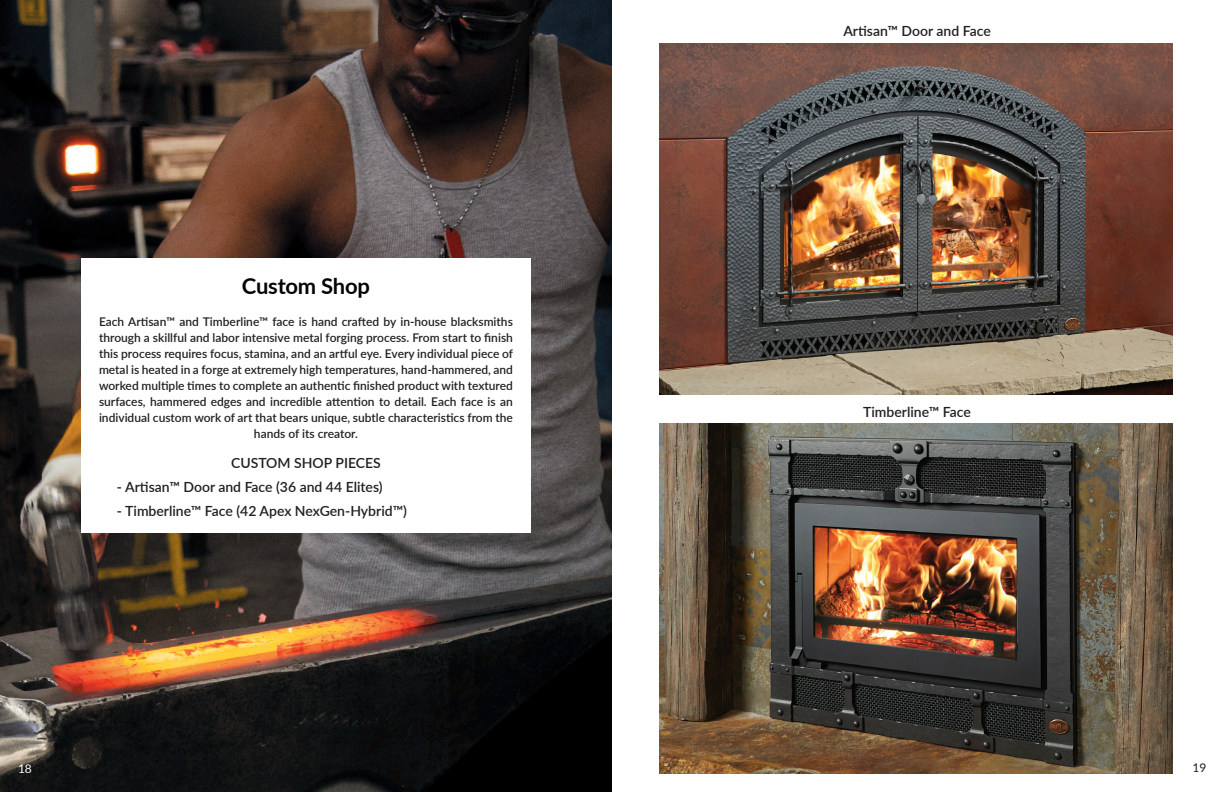
<style>
.page{position:relative;width:1224px;height:792px;background:#fff}
.page>*{position:absolute;margin:0;border:0;box-sizing:border-box;transform-origin:0 0}
.t1{font:700 22px "Lato";letter-spacing:-.01em;color:#040503}
.t2{font:600 14px "Lato";color:#231f20}
.t3{font:600 12px/16px "Lato";color:#231f20;text-align:center}
.t4{font:12px "Lato";color:#231f20}
.t5{font:12px "Lato";color:#fff}
</style>
<div class="page">
<img style="left:660px;top:43px;width:512px;height:351px">
<img style="left:0;top:0;width:612px;height:792px">
<img style="left:660px;top:423px;width:512px;height:351px">
<div style="left:81px;top:259px;width:450px;height:274px;background:#fff"></div>
<h1 class="t1" style="left:242px;top:270px;width:130px">Custom Shop</h1>
<p class="t3" style="left:99px;top:313px;width:416px">Each Artisan™ and Timberline™ face is hand crafted by in-house blacksmiths through a skillful and labor intensive metal forging process. From start to finish this process requires focus, stamina, and an artful eye. Every individual piece of metal is heated in a forge at extremely high temperatures, hand-hammered, and worked multiple times to complete an authentic finished product with textured surfaces, hammered edges and incredible attention to detail. Each face is an individual custom work of art that bears unique, subtle characteristics from the hands of its creator.</p>
<p class="t2" style="left:231px;top:453px;width:151px">CUSTOM SHOP PIECES</p>
<p class="t2" style="left:117px;top:477px;width:267px">- Artisan™ Door and Face (36 and 44 Elites)</p>
<p class="t2" style="left:117px;top:501px;width:292px">- Timberline™ Face (42 Apex NexGen-Hybrid™)</p>
<p class="t5" style="left:18px;top:760px;width:15px">18</p>
<p class="t2" style="left:843px;top:21px;width:149px">Artisan™ Door and Face</p>
<p class="t2" style="left:863px;top:401px;width:109px">Timberline™ Face</p>
<p class="t4" style="left:1192px;top:760px;width:15px">19</p>
</div>
